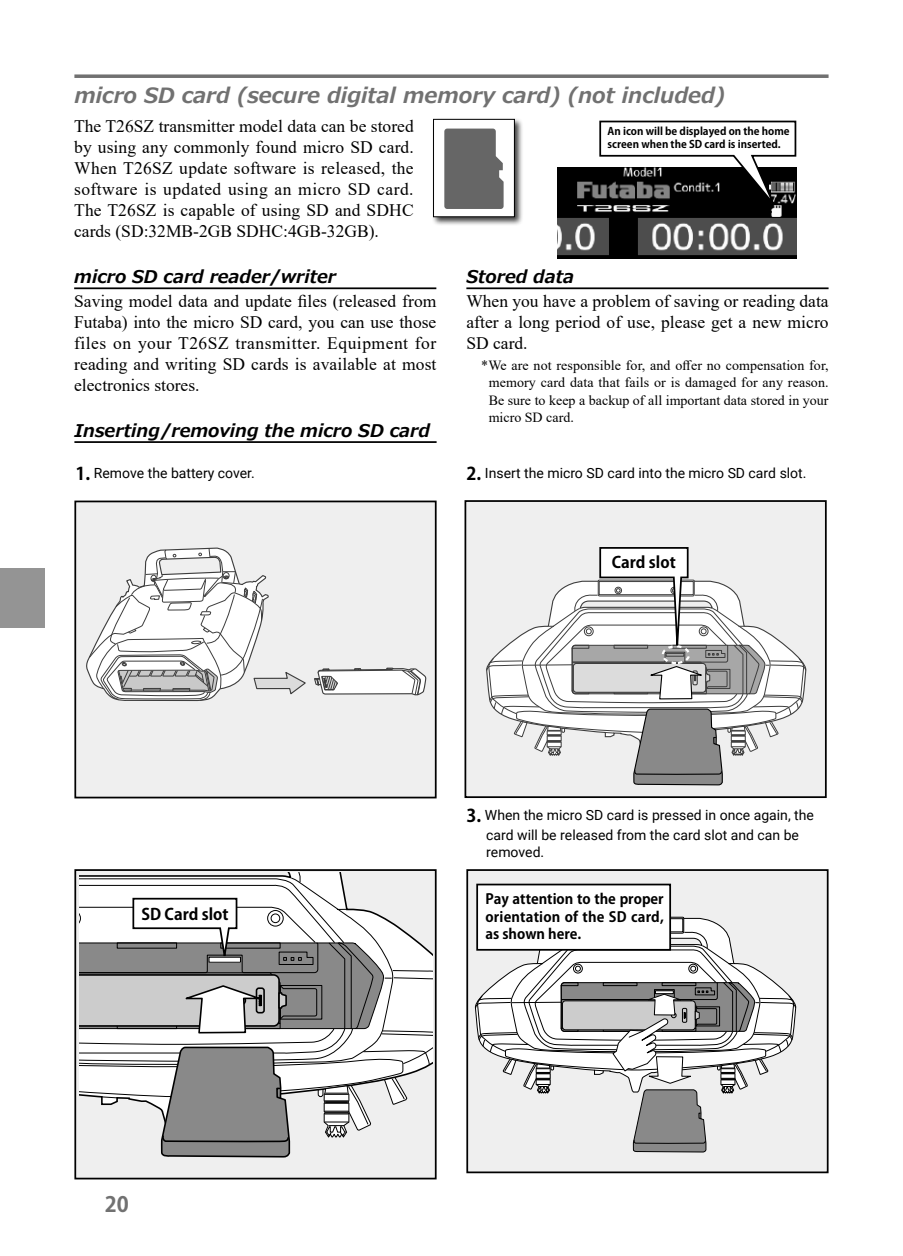
<style>
.page{position:relative;width:903px;height:1256px;background:#fff}
.page>*{position:absolute;margin:0;border:0;box-sizing:border-box;transform-origin:0 0}
.t1{font:italic 700 21px "Meiryo";color:#717171}
.t2{font:700 21px "Koz Go Pr 6 N";color:#717171}
.t3{font:17.5px/21px "Times New Roman";letter-spacing:.005em;color:#000;text-align:justify}
.t4{font:italic 700 17.5px "Meiryo";color:#000}
.t5{font:700 15.75px "Koz Go Pr 6 N";color:#000}
.t6{font:14px/19.2px "Roboto";color:#000;text-align:center}
.t7{font:14px/17.5px "Times New Roman";color:#000;text-align:justify}
.t8{font:700 14px/17.5px "Koz Go Pr 6 N";color:#000;text-align:justify}
.t9{font:700 10.5px/12.2px "Koz Go Pr 6 N";color:#000}
.s1{font-family:"Koz Go Pr 6 N";font-weight:700;font-size:17.5px}
</style>
<div class="page">
<svg style="left:74px;top:74px;width:754px;height:4px;background:#828282"></svg>
<div style="left:432px;top:117px;width:92px;height:109px;background:#000;opacity:.75"></div>
<div style="left:433px;top:119px;width:81px;height:98px;background:#fff"></div>
<svg style="left:444px;top:128px;width:60px;height:81px;background:#727272"></svg>
<div style="left:433px;top:119px;width:82px;height:98px;border:1px solid #000"></div>
<hr style="left:74px;top:287px;width:362px;height:2px;background:#000">
<hr style="left:466px;top:287px;width:362px;height:2px;background:#000">
<hr style="left:74px;top:441px;width:363px;height:2px;background:#000">
<div style="left:75px;top:501px;width:361px;height:296px;background:#efefef"></div>
<svg style="left:314px;top:667px;width:112px;height:28px"></svg>
<svg style="left:86px;top:547px;width:220px;height:155px"></svg>
<div style="left:74px;top:500px;width:363px;height:298px;border:2px solid #000"></div>
<div style="left:465px;top:501px;width:361px;height:296px;background:#efefef"></div>
<div style="left:464px;top:500px;width:363px;height:297px;border:2px solid #000"></div>
<svg style="left:486px;top:547px;width:320px;height:238px"></svg>
<div style="left:467px;top:869px;width:361px;height:302px;background:#efefef"></div>
<svg style="left:475px;top:916px;width:321px;height:236px"></svg>
<div style="left:466px;top:869px;width:362px;height:303px;border:2px solid #000"></div>
<div style="left:75px;top:869px;width:361px;height:309px;background:#efefef"></div>
<div style="left:74px;top:869px;width:363px;height:310px;border:2px solid #000"></div>
<svg style="left:89px;top:872px;width:253px;height:5px"></svg>
<svg style="left:79px;top:875px;width:10px;height:2px"></svg>
<svg style="left:259px;top:872px;width:42px;height:5px"></svg>
<svg style="left:79px;top:877px;width:267px;height:19px"></svg>
<div style="left:477px;top:884px;width:193px;height:65px;background:#fff"></div>
<div style="left:476px;top:883px;width:195px;height:67px;border:2px solid #000"></div>
<svg style="left:79px;top:896px;width:354px;height:261px"></svg>
<img style="left:558px;top:168px;width:238px;height:90px">
<svg style="left:598px;top:120px;width:199px;height:95px"></svg>
<div style="left:0;top:568px;width:45px;height:60px;background:#949494"></div>
<p class="t1" style="left:74px;top:80px;width:652px">micro SD card (secure digital memory card) (not included)</p>
<p class="t3" style="left:74px;top:115px;width:341px">The T26SZ transmitter model data can be stored by using any commonly found micro SD card.<br>When T26SZ update software is released, the software is updated using an micro SD card.<br>The T26SZ is capable of using SD and SDHC cards (SD:32MB-2GB SDHC:4GB-32GB).</p>
<p class="t4" style="left:74px;top:264px;width:263px">micro SD card reader/writer</p>
<p class="t3" style="left:74px;top:290px;width:364px">Saving model data and update files (released from Futaba) into the micro SD card, you can use those files on your T26SZ transmitter. Equipment for reading and writing SD cards is available at most electronics stores.</p>
<p class="t9" style="left:607px;top:125px;width:184px">An icon will be displayed on the home screen when the SD card is inserted.</p>
<p class="t4" style="left:466px;top:264px;width:109px">Stored data</p>
<p class="t3" style="left:466px;top:290px;width:364px">When you have a problem of saving or reading data after a long period of use, please get a new micro SD card.</p>
<p class="t7" style="left:489px;top:356px;width:341px;text-indent:-7px">*We are not responsible for, and offer no compensation for, memory card data that fails or is damaged for any reason.<br>Be sure to keep a backup of all important data stored in your micro SD card.</p>
<p class="t4" style="left:74px;top:418px;width:357px">Inserting/removing the micro SD card</p>
<p class="t6" style="left:75px;top:462px;width:181px"><span class="s1">1.</span> Remove the battery cover.</p>
<p class="t6" style="left:466px;top:462px;width:342px"><span class="s1">2.</span> Insert the micro SD card into the micro SD card slot.</p>
<p class="t5" style="left:612px;top:553px;width:66px">Card slot</p>
<p class="t5" style="left:141px;top:904px;width:89px">SD Card slot</p>
<p class="t2" style="left:105px;top:1192px;width:26px">20</p>
<p class="t6" style="left:466px;top:805px;width:349px"><span class="s1">3.</span> When the micro SD card is pressed in once again, the card will be released from the card slot and can be</p>
<p class="t6" style="left:486px;top:841px;width:60px">removed.</p>
<p class="t8" style="left:485px;top:890px;width:180px">Pay attention to the proper orientation of the SD card, as shown here.</p>
</div>
